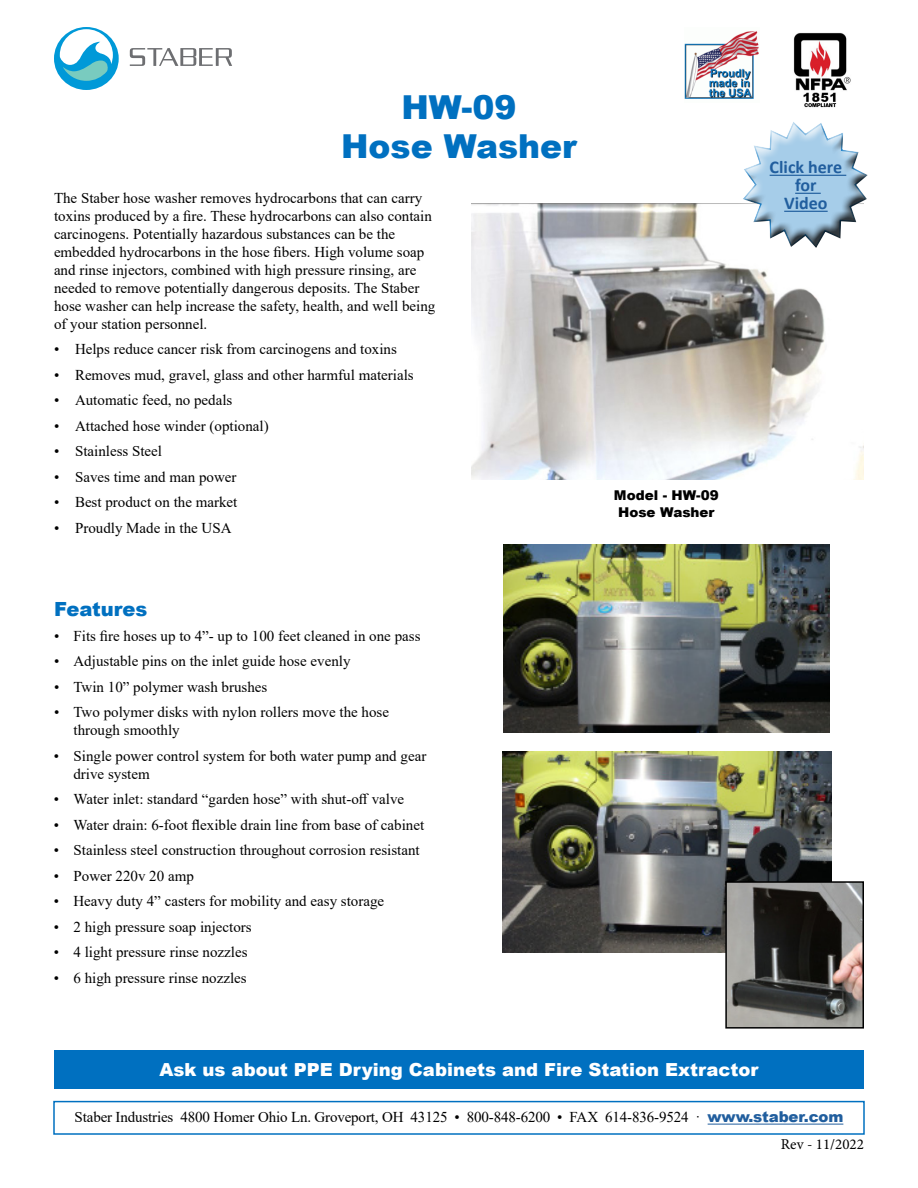
<style>
.page{position:relative;width:918px;height:1188px;background:#fff}
.page>*{position:absolute;margin:0;border:0;box-sizing:border-box;transform-origin:0 0}
.t1{font:900 33px/39.6px "Arial";color:#0070c0;text-align:center}
.t2{font:900 19.5px "Arial";color:#0070c0}
.t3{font:900 18px "Arial";color:#fff}
.t4{font:700 18px/18px "Calibri";color:#215e9e;text-align:center}
.t5{font:15px/18px "Times New Roman";color:#000}
.t6{font:15px "Minion Pro";color:#000}
.t7{font:900 13.5px/16.2px "Arial";color:#000;text-align:center}
.s1{font-family:"Arial";font-weight:900;color:#215e9e}
</style>
<div class="page">
<svg style="left:130px;top:48px;width:102px;height:18px"></svg>
<svg style="left:54px;top:27px;width:65px;height:63px"></svg>
<img style="left:793px;top:33px;width:58px;height:75px">
<img style="left:684px;top:31px;width:75px;height:68px">
<div style="left:53px;top:1101px;width:812px;height:34px;border:2px solid #0070c0"></div>
<hr style="left:708px;top:1124px;width:135px;height:1px;background:#215e9e">
<img style="left:503px;top:544px;width:326px;height:188px">
<img style="left:503px;top:752px;width:329px;height:201px">
<img style="left:728px;top:884px;width:133px;height:142px">
<div style="left:725px;top:881px;width:139px;height:148px;border:2px solid #000"></div>
<img style="left:472px;top:203px;width:392px;height:277px">
<div style="left:54px;top:1050px;width:810px;height:39px;background:#0070c0"></div>
<div style="left:734px;top:113px;width:142px;height:143px;background:#fff"></div>
<div style="left:729px;top:110px;width:151px;height:139px;background:#fff"></div>
<svg style="left:741px;top:122px;width:127px;height:126px"></svg>
<hr style="left:784px;top:211px;width:44px;height:1px;background:#215e9e">
<h1 class="t1" style="left:341px;top:86px;width:237px">HW-09<br>Hose Washer</h1>
<p class="t5" style="left:54px;top:188px;width:383px">The Staber hose washer removes hydrocarbons that can carry toxins produced by a fire. These hydrocarbons can also contain carcinogens. Potentially hazardous substances can be the embedded hydrocarbons in the hose fibers. High volume soap and rinse injectors, combined with high pressure rinsing, are needed to remove potentially dangerous deposits. The Staber hose washer can help increase the safety, health, and well being of your station personnel.</p>
<p class="t5" style="left:54px;top:340px;width:344px">• Helps reduce cancer risk from carcinogens and toxins</p>
<p class="t5" style="left:54px;top:365px;width:361px">• Removes mud, gravel, glass and other harmful materials</p>
<p class="t5" style="left:54px;top:391px;width:180px">• Automatic feed, no pedals</p>
<p class="t5" style="left:54px;top:416px;width:216px">• Attached hose winder (optional)</p>
<p class="t5" style="left:54px;top:442px;width:110px">• Stainless Steel</p>
<p class="t5" style="left:54px;top:467px;width:184px">• Saves time and man power</p>
<p class="t5" style="left:54px;top:493px;width:185px">• Best product on the market</p>
<p class="t5" style="left:54px;top:518px;width:179px">• Proudly Made in the USA</p>
<h2 class="t2" style="left:54px;top:594px;width:95px">Features</h2>
<p class="t5" style="left:54px;top:626px;width:368px">• Fits fire hoses up to 4”- up to 100 feet cleaned in one pass</p>
<p class="t5" style="left:54px;top:652px;width:298px">• Adjustable pins on the inlet guide hose evenly</p>
<p class="t5" style="left:54px;top:677px;width:215px">• Twin 10” polymer wash brushes</p>
<p class="t5" style="left:73px;top:703px;width:317px;text-indent:-19px">• Two polymer disks with nylon rollers move the hose through smoothly</p>
<p class="t5" style="left:73px;top:746px;width:354px;text-indent:-19px">• Single power control system for both water pump and gear drive system</p>
<p class="t5" style="left:54px;top:790px;width:352px">• Water inlet: standard “garden hose” with shut-off valve</p>
<p class="t5" style="left:54px;top:815px;width:372px">• Water drain: 6-foot flexible drain line from base of cabinet</p>
<p class="t5" style="left:54px;top:841px;width:367px">• Stainless steel construction throughout corrosion resistant</p>
<p class="t5" style="left:54px;top:866px;width:141px">• Power 220v 20 amp</p>
<p class="t5" style="left:54px;top:892px;width:332px">• Heavy duty 4” casters for mobility and easy storage</p>
<p class="t5" style="left:54px;top:917px;width:199px">• 2 high pressure soap injectors</p>
<p class="t5" style="left:54px;top:943px;width:195px">• 4 light pressure rinse nozzles</p>
<p class="t5" style="left:54px;top:968px;width:194px">• 6 high pressure rinse nozzles</p>
<p class="t7" style="left:614px;top:487px;width:106px">Model - HW-09<br>Hose Washer</p>
<p class="t4" style="left:770px;top:158px;width:74px">Click here for<br>Video</p>
<p class="t3" style="left:160px;top:1057px;width:600px">Ask us about PPE Drying Cabinets and Fire Station Extractor</p>
<p class="t5" style="left:75px;top:1108px;width:770px">Staber Industries 4800 Homer Ohio Ln. Groveport, OH 43125 • 800-848-6200 • FAX 614-836-9524 · <span class="s1">www.staber.com</span></p>
<p class="t6" style="left:781px;top:1135px;width:85px">Rev - 11/2022</p>
</div>
